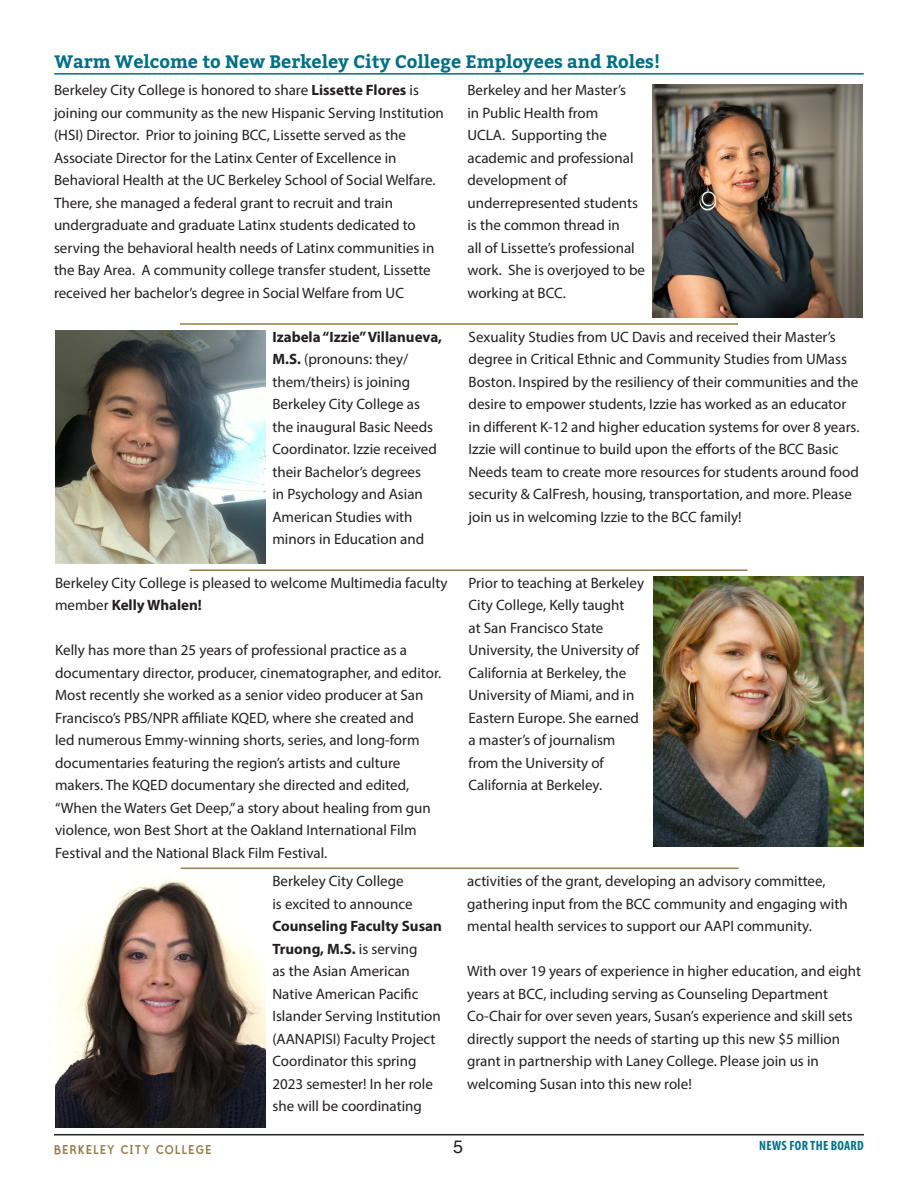
<style>
.page{position:relative;width:918px;height:1188px;background:#fff}
.page>*{position:absolute;margin:0;border:0;box-sizing:border-box;transform-origin:0 0}
.Sections{font:700 18px "Bitter";color:#007088}
.t1{font:18px "Helvetica";color:#231f20}
.Body{font:15px/22.5px "Myriad Pro";color:#231f20}
.t2{font:15px "Polymer Bold Caps";letter-spacing:.09em;color:#947d4e}
.t3{font:700 condensed 13.5px "Myriad Pro";letter-spacing:.02em;color:#007088}
.s1{font-weight:700}
</style>
<div class="page">
<hr style="left:54px;top:1134px;width:810px;height:1px;background:#231f20">
<img style="left:652px;top:84px;width:211px;height:234px">
<hr style="left:54px;top:73px;width:810px;height:2px;background:#007088">
<hr style="left:180px;top:323px;width:558px;height:2px;background:#947d4e">
<img style="left:55px;top:330px;width:211px;height:234px">
<hr style="left:190px;top:569px;width:558px;height:2px;background:#947d4e">
<img style="left:653px;top:577px;width:211px;height:269px">
<hr style="left:181px;top:868px;width:558px;height:1px;background:#947d4e">
<img style="left:55px;top:879px;width:211px;height:249px">
<p class="Sections" style="left:54px;top:50px;width:607px">Warm Welcome to New Berkeley City College Employees and Roles!</p>
<p class="Body" style="left:54px;top:79px;width:391px">Berkeley City College is honored to share <span class="s1">Lissette Flores</span> is joining our community as the new Hispanic Serving Institution (HSI) Director. Prior to joining BCC, Lissette served as the Associate Director for the Latinx Center of Excellence in Behavioral Health at the UC Berkeley School of Social Welfare.<br>There, she managed a federal grant to recruit and train undergraduate and graduate Latinx students dedicated to serving the behavioral health needs of Latinx communities in the Bay Area. A community college transfer student, Lissette received her bachelor’s degree in Social Welfare from UC</p>
<p class="Body" style="left:467px;top:79px;width:179px">Berkeley and her Master’s<br>in Public Health from<br>UCLA. Supporting the academic and professional development of underrepresented students is the common thread in<br>all of Lissette’s professional work. She is overjoyed to be working at BCC.</p>
<p class="Body" style="left:272px;top:325px;width:171px"><span class="s1">Izabela “Izzie” Villanueva,<br>M.S.</span> (pronouns: they/ them/theirs) is joining<br>Berkeley City College as the inaugural Basic Needs<br>Coordinator. Izzie received their Bachelor’s degrees<br>in Psychology and Asian<br>American Studies with minors in Education and</p>
<p class="Body" style="left:469px;top:325px;width:392px">Sexuality Studies from UC Davis and received their Master’s degree in Critical Ethnic and Community Studies from UMass Boston. Inspired by the resiliency of their communities and the desire to empower students, Izzie has worked as an educator in different K-12 and higher education systems for over 8 years.<br>Izzie will continue to build upon the efforts of the BCC Basic Needs team to create more resources for students around food security &amp; CalFresh, housing, transportation, and more. Please join us in welcoming Izzie to the BCC family!</p>
<p class="Body" style="left:55px;top:571px;width:394px">Berkeley City College is pleased to welcome Multimedia faculty member <span class="s1">Kelly Whalen!</span></p>
<p class="Body" style="left:55px;top:639px;width:388px">Kelly has more than 25 years of professional practice as a documentary director, producer, cinematographer, and editor.</p>
<p class="Body" style="left:55px;top:684px;width:377px">Most recently she worked as a senior video producer at San Francisco’s PBS/NPR affiliate KQED, where she created and led numerous Emmy-winning shorts, series, and long-form documentaries featuring the region’s artists and culture makers. The KQED documentary she directed and edited, “When the Waters Get Deep,” a story about healing from gun violence, won Best Short at the Oakland International Film Festival and the National Black Film Festival.</p>
<p class="Body" style="left:469px;top:571px;width:177px">Prior to teaching at Berkeley<br>City College, Kelly taught<br>at San Francisco State<br>University, the University of<br>California at Berkeley, the<br>University of Miami, and in<br>Eastern Europe. She earned a master’s of journalism from the University of<br>California at Berkeley.</p>
<p class="Body" style="left:272px;top:870px;width:171px">Berkeley City College<br>is excited to announce<br><span class="s1">Counseling Faculty Susan<br>Truong, M.S.</span> is serving<br>as the Asian American<br>Native American Pacific<br>Islander Serving Institution (AANAPISI) Faculty Project<br>Coordinator this spring<br>2023 semester! In her role she will be coordinating</p>
<p class="Body" style="left:467px;top:870px;width:382px">activities of the grant, developing an advisory committee, gathering input from the BCC community and engaging with mental health services to support our AAPI community.</p>
<p class="Body" style="left:467px;top:960px;width:395px">With over 19 years of experience in higher education, and eight years at BCC, including serving as Counseling Department Co-Chair for over seven years, Susan’s experience and skill sets directly support the needs of starting up this new $5 million grant in partnership with Laney College. Please join us in welcoming Susan into this new role!</p>
<p class="t2" style="left:54px;top:1140px;width:159px">BERKELEY CITY COLLEGE</p>
<p class="t1" style="left:453px;top:1133px;width:12px">5</p>
<p class="t3" style="left:759px;top:1137px;width:106px">NEWS FOR THE BOARD</p>
</div>
